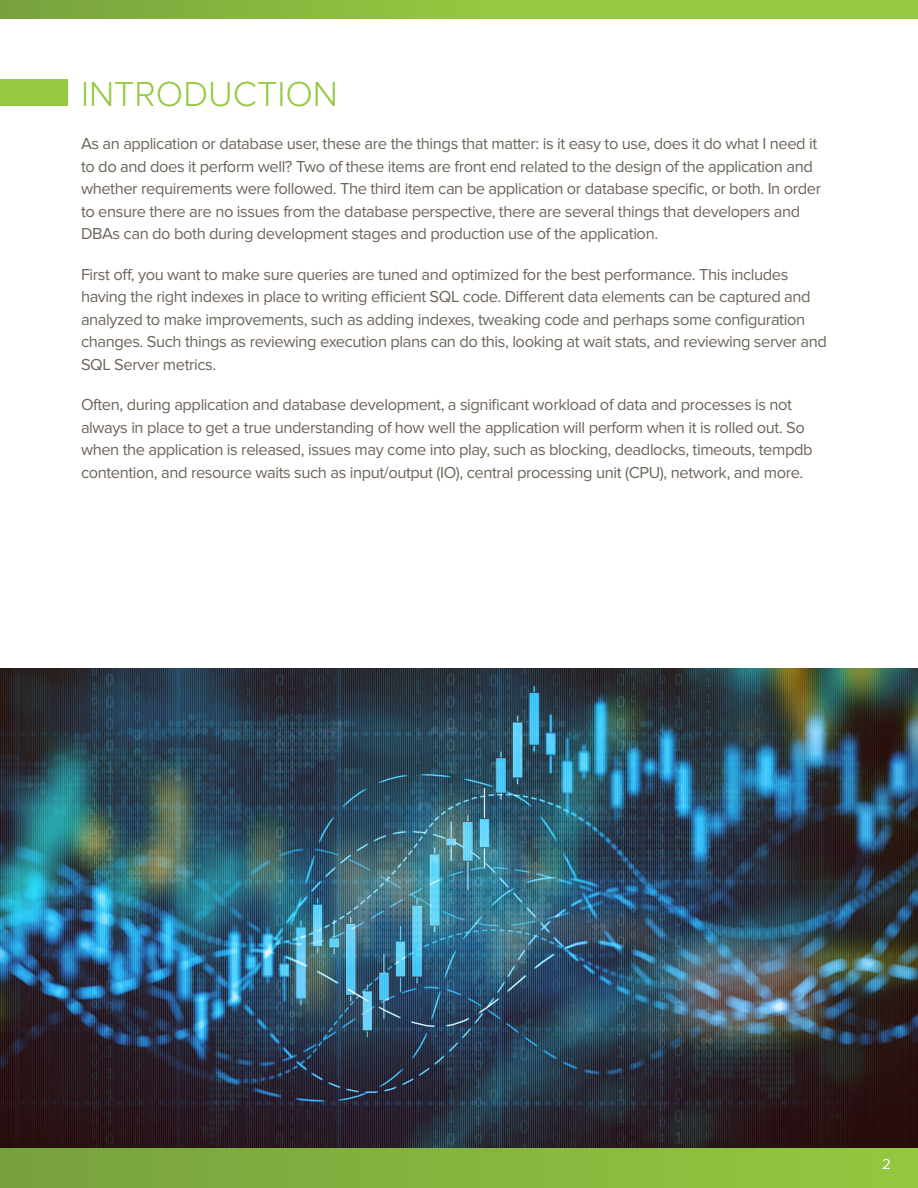
<style>
.page{position:relative;width:918px;height:1188px;background:#fff}
.page>*{position:absolute;margin:0;border:0;box-sizing:border-box;transform-origin:0 0}
.t1{font:300 36px "Proxima Nova";color:#95c93f}
.t2{font:16.5px/22.5px "Proxima Nova";letter-spacing:-.025em;color:#6d655a}
.t3{font:15px "Proxima Nova";color:#fff}
</style>
<div class="page">
<div style="left:0;top:0;width:918px;height:19px;background:linear-gradient(to right,#7eaa3f,#9cd33f)"></div>
<div style="left:0;top:1148px;width:918px;height:40px;background:linear-gradient(to right,#77a13f,#95c83f)"></div>
<div style="left:0;top:80px;width:68px;height:26px;background:#95c93f"></div>
<img style="left:0;top:668px;width:918px;height:480px">
<h1 class="t1" style="left:81px;top:78px;width:259px">INTRODUCTION</h1>
<p class="t2" style="left:81px;top:133px;width:742px">As an application or database user, these are the things that matter: is it easy to use, does it do what I need it to do and does it perform well? Two of these items are front end related to the design of the application and whether requirements were followed. The third item can be application or database specific, or both. In order to ensure there are no issues from the database perspective, there are several things that developers and DBAs can do both during development stages and production use of the application.</p>
<p class="t2" style="left:81px;top:263px;width:747px">First off, you want to make sure queries are tuned and optimized for the best performance. This includes having the right indexes in place to writing efficient SQL code. Different data elements can be captured and analyzed to make improvements, such as adding indexes, tweaking code and perhaps some configuration changes. Such things as reviewing execution plans can do this, looking at wait stats, and reviewing server and SQL Server metrics.</p>
<p class="t2" style="left:81px;top:394px;width:733px">Often, during application and database development, a significant workload of data and processes is not always in place to get a true understanding of how well the application will perform when it is rolled out. So when the application is released, issues may come into play, such as blocking, deadlocks, timeouts, tempdb contention, and resource waits such as input/output (IO), central processing unit (CPU), network, and more.</p>
<p class="t3" style="left:882px;top:1155px;width:10px">2</p>
</div>
